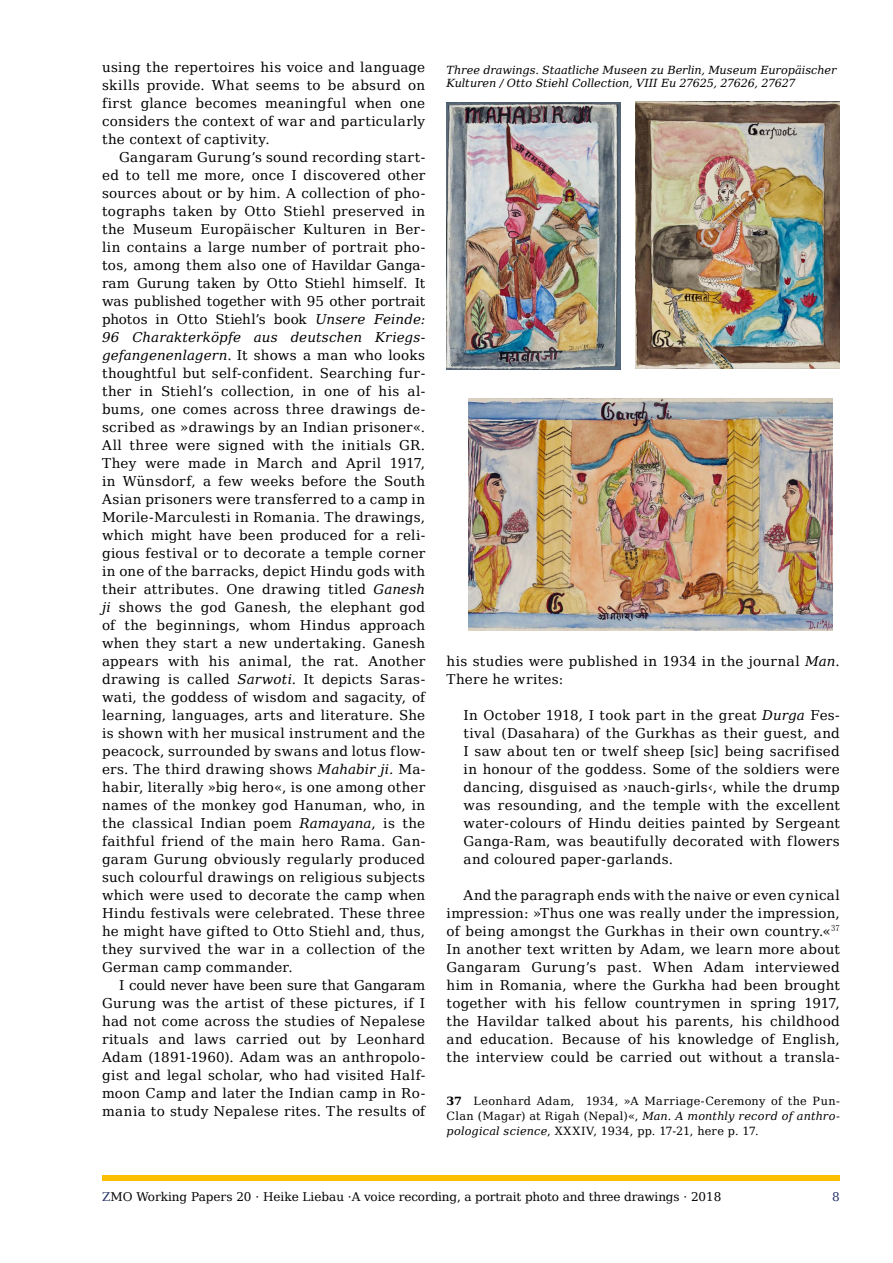
<style>
.page{position:relative;width:893px;height:1263px;background:#fff}
.page>*{position:absolute;margin:0;border:0;box-sizing:border-box;transform-origin:0 0}
.t1{font:13.5px/18px "DejaVu Serif";letter-spacing:.025em;color:#000;text-align:justify}
.t2{font:12px "DejaVu Serif";letter-spacing:-.01em;color:#000}
.t3{font:12px "DejaVu Serif";color:#26356a}
.t4{font:11.25px/15px "DejaVu Serif";letter-spacing:.02em;color:#000;text-align:justify}
.t5{font:italic 11.25px/13.5px "DejaVu Serif";letter-spacing:-.01em;color:#000}
.s1{font-style:italic}
.s2{font-weight:700}
.s3{color:#26356a}
</style>
<div class="page">
<div style="left:102px;top:1176px;width:738px;height:5px;background:#fcbf00"></div>
<img style="left:636px;top:102px;width:204px;height:267px">
<img style="left:469px;top:398px;width:363px;height:233px">
<img style="left:446px;top:103px;width:175px;height:266px">
<p class="t1" style="left:102px;top:58px;width:325px">using the repertoires his voice and language skills provide. What seems to be absurd on first glance becomes meaningful when one considers the context of war and particularly the context of captivity.</p>
<p class="t1" style="left:102px;top:148px;width:325px;text-indent:17px">Gangaram Gurung’s sound recording start&shy;ed to tell me more, once I discovered other sources about or by him. A collection of pho&shy;tographs taken by Otto Stiehl preserved in the Museum Europäischer Kulturen in Ber&shy;lin contains a large number of portrait pho&shy;tos, among them also one of Havildar Ganga&shy;ram Gurung taken by Otto Stiehl himself. It was published together with 95 other portrait photos in Otto Stiehl’s book <span class="s1">Unsere Feinde:<br>96 Charakterköpfe aus deutschen Kriegs&shy;gefangenenlagern</span>. It shows a man who looks thoughtful but self-confident. Searching fur&shy;ther in Stiehl’s collection, in one of his al&shy;bums, one comes across three drawings de&shy;scribed as »drawings by an Indian prisoner«.<br>All three were signed with the initials GR.<br>They were made in March and April 1917, in Wünsdorf, a few weeks before the South Asian prisoners were transferred to a camp in Morile-Marculesti in Romania. The drawings, which might have been produced for a reli&shy;gious festival or to decorate a temple corner in one of the barracks, depict Hindu gods with their attributes. One drawing titled <span class="s1">Ganesh ji</span> shows the god Ganesh, the elephant god of the beginnings, whom Hindus approach when they start a new undertaking. Ganesh appears with his animal, the rat. Another drawing is called <span class="s1">Sarwoti.</span> It depicts Saras&shy;wati, the goddess of wisdom and sagacity, of learning, languages, arts and literature. She is shown with her musical instrument and the peacock, surrounded by swans and lotus flow&shy;ers. The third drawing shows <span class="s1">Mahabir ji.</span> Ma&shy;habir, literally »big hero«, is one among other names of the monkey god Hanuman, who, in the classical Indian poem <span class="s1">Ramayana</span>, is the faithful friend of the main hero Rama. Gan&shy;garam Gurung obviously regularly produced such colourful drawings on religious subjects which were used to decorate the camp when Hindu festivals were celebrated. These three he might have gifted to Otto Stiehl and, thus, they survived the war in a collection of the German camp commander.</p>
<p class="t1" style="left:102px;top:976px;width:325px;text-indent:17px">I could never have been sure that Gangaram Gurung was the artist of these pictures, if I had not come across the studies of Nepalese rituals and laws carried out by Leonhard Adam (1891-1960). Adam was an anthropolo&shy;gist and legal scholar, who had visited Half&shy;moon Camp and later the Indian camp in Ro&shy;mania to study Nepalese rites. The results of</p>
<p class="t5" style="left:446px;top:63px;width:391px">Three drawings. Staatliche Museen zu Berlin, Museum Europäischer<br>Kulturen / Otto Stiehl Collection, VIII Eu 27625, 27626, 27627</p>
<p class="t1" style="left:446px;top:652px;width:395px">his studies were published in 1934 in the journal <span class="s1">Man</span>.<br>There he writes:</p>
<p class="t1" style="left:463px;top:706px;width:378px">In October 1918, I took part in the great <span class="s1">Durga</span> Fes&shy;tival (Dasahara) of the Gurkhas as their guest, and I saw about ten or twelf sheep [sic] being sacrifised in honour of the goddess. Some of the soldiers were dancing, disguised as ›nauch-girls‹, while the drump was resounding, and the temple with the excellent water-colours of Hindu deities painted by Sergeant Ganga-Ram, was beautifully decorated with flowers and coloured paper-garlands.</p>
<p class="t1" style="left:446px;top:886px;width:395px;text-indent:17px">And the paragraph ends with the naive or even cynical impression: »Thus one was really under the impression, of being amongst the Gurkhas in their own country.«<sup>37<br></sup>In another text written by Adam, we learn more about Gangaram Gurung’s past. When Adam interviewed him in Romania, where the Gurkha had been brought together with his fellow countrymen in spring 1917, the Havildar talked about his parents, his childhood and education. Because of his knowledge of English, the interview could be carried out without a transla-</p>
<p class="t4" style="left:446px;top:1093px;width:395px"><span class="s2">37</span> Leonhard Adam, 1934, »A Marriage-Ceremony of the Pun-Clan (Magar) at Rigah (Nepal)«, <span class="s1">Man. A monthly record of anthro&shy;pological science</span>, XXXIV, 1934, pp. 17-21, here p. 17.</p>
<p class="t2" style="left:102px;top:1187px;width:621px"><span class="s3">Z</span>MO Working Papers 20 · Heike Liebau ·A voice recording, a portrait photo and three drawings · 2018</p>
<p class="t3" style="left:832px;top:1187px;width:9px">8</p>
</div>
